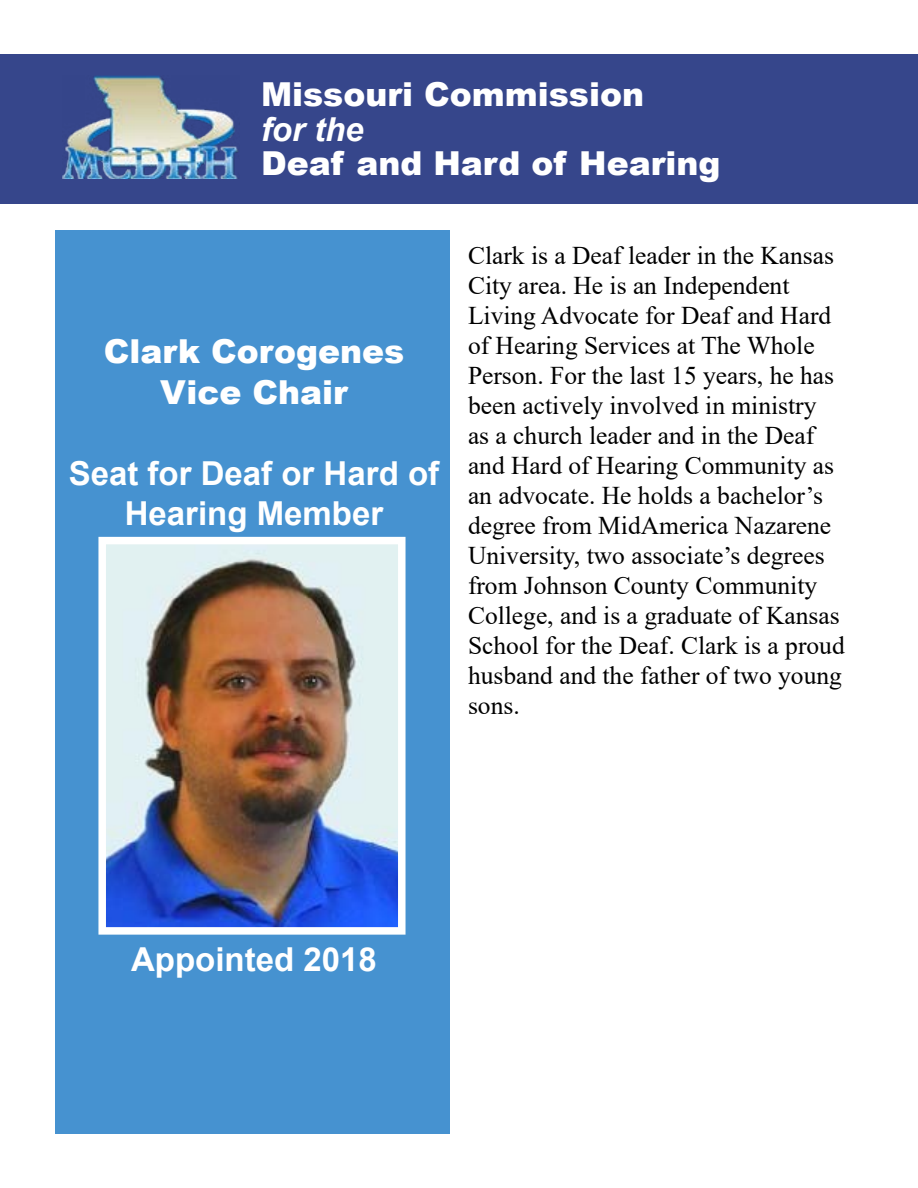
<style>
.page{position:relative;width:918px;height:1188px;background:#fff}
.page>*{position:absolute;margin:0;border:0;box-sizing:border-box;transform-origin:0 0}
.t1{font:900 33px/40.5px "Arial";color:#fff;text-align:center}
.t2{font:700 33px/40.5px "Arial";color:#fff;text-align:center}
.t3{font:italic 700 33px "Arial";color:#fff}
.t4{font:25.5px/30px "Times New Roman";color:#000}
</style>
<div class="page">
<div style="left:0;top:54px;width:918px;height:150px;background:#36468b"></div>
<img style="left:62px;top:76px;width:176px;height:103px">
<div style="left:56px;top:231px;width:394px;height:903px;background:#4692d0"></div>
<img style="left:107px;top:546px;width:290px;height:380px">
<div style="left:98px;top:537px;width:308px;height:398px;border:8px solid #fff"></div>
<p class="t1" style="left:261px;top:73px;width:385px">Missouri Commission</p>
<p class="t3" style="left:261px;top:107px;width:104px">for the</p>
<p class="t1" style="left:261px;top:142px;width:461px">Deaf and Hard of Hearing</p>
<p class="t1" style="left:104px;top:330px;width:302px">Clark Corogenes<br>Vice Chair</p>
<p class="t2" style="left:69px;top:453px;width:372px">Seat for Deaf or Hard of<br>Hearing Member</p>
<p class="t4" style="left:468px;top:240px;width:378px">Clark is a Deaf leader in the Kansas<br>City area. He is an Independent<br>Living Advocate for Deaf and Hard of Hearing Services at The Whole<br>Person. For the last 15 years, he has been actively involved in ministry<br>as a church leader and in the Deaf and Hard of Hearing Community as an advocate. He holds a bachelor’s degree from MidAmerica Nazarene<br>University, two associate’s degrees from Johnson County Community<br>College, and is a graduate of Kansas<br>School for the Deaf. Clark is a proud husband and the father of two young sons.</p>
<p class="t2" style="left:131px;top:939px;width:247px">Appointed 2018</p>
</div>
